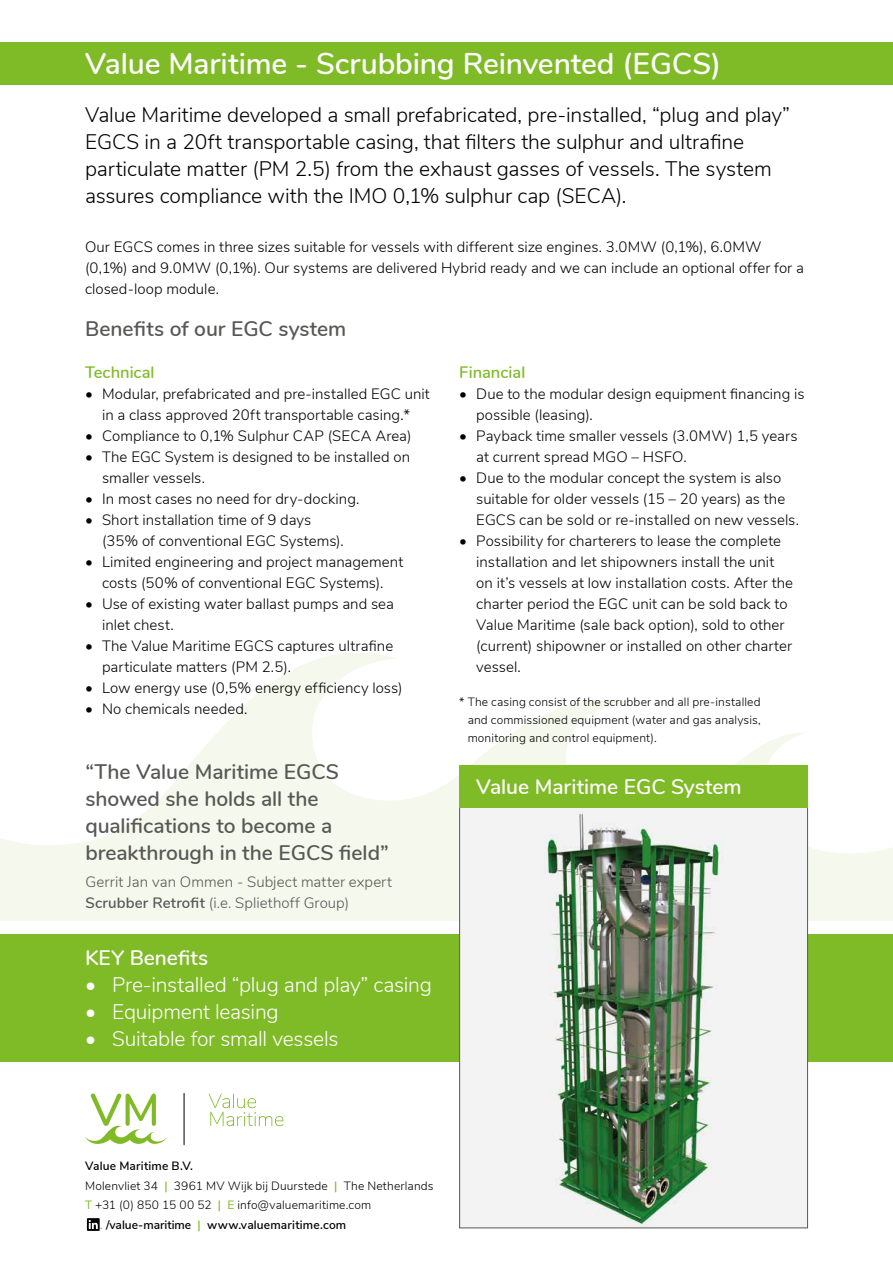
<style>
.page{position:relative;width:893px;height:1263px;background:#fff}
.page>*{position:absolute;margin:0;border:0;box-sizing:border-box;transform-origin:0 0}
.t1{font:600 30px "Nunito";letter-spacing:-.005em;color:#fff}
.t2{font:300 21px/27px "Nunito Sans";letter-spacing:-.005em;color:#000}
.t3{font:600 21px/27px "Nunito";letter-spacing:-.005em;color:#575756}
.t4{font:300 21px "Nunito";letter-spacing:-.015em;color:#fff}
.t5{font:600 21px "Nunito";letter-spacing:-.005em;color:#fff}
.t6{font:600 16.5px "Nunito";color:#7fba27}
.t7{font:300 15px/21px "Nunito Sans";letter-spacing:.005em;color:#000}
.t8{font:300 15px/21px "Nunito";letter-spacing:.005em;color:#575756}
.t9{font:300 12px/18px "Nunito Sans";letter-spacing:.015em;color:#000;text-align:justify}
.t10{font:600 12px "Nunito Sans";letter-spacing:.01em;color:#000}
.s1{font-weight:600}
.s2{font-weight:600;color:#7fba27}
.s3{font-weight:400;color:#7fba27}
.s4{color:#7fba27}
</style>
<div class="page">
<div style="left:0;top:935px;width:893px;height:127px;background:#7fba27"></div>
<svg style="left:0;top:653px;width:893px;height:267px"></svg>
<img style="left:461px;top:808px;width:345px;height:418px">
<svg style="left:87px;top:1218px;width:15px;height:13px"></svg>
<div style="left:0;top:43px;width:893px;height:42px;background:#7fba27"></div>
<svg style="left:209px;top:1094px;width:74px;height:32px"></svg>
<hr style="left:184px;top:1093px;width:1px;height:52px;background:#575756">
<svg style="left:85px;top:1093px;width:82px;height:51px"></svg>
<div style="left:459px;top:765px;width:349px;height:43px;background:#7fba27"></div>
<h1 class="t1" style="left:85px;top:42px;width:638px">Value Maritime - Scrubbing Reinvented (EGCS)</h1>
<p class="t2" style="left:85px;top:100px;width:706px">Value Maritime developed a small prefabricated, pre-installed, “plug and play” EGCS in a 20ft transportable casing, that filters the sulphur and ultrafine particulate matter (PM 2.5) from the exhaust gasses of vessels. The system assures compliance with the IMO 0,1% sulphur cap (SECA).</p>
<p class="t7" style="left:85px;top:235px;width:720px">Our EGCS comes in three sizes suitable for vessels with different size engines. 3.0MW (0,1%), 6.0MW (0,1%) and 9.0MW (0,1%). Our systems are delivered Hybrid ready and we can include an optional offer for a closed-loop module.</p>
<h2 class="t3" style="left:85px;top:314px;width:263px">Benefits of our EGC system</h2>
<p class="t6" style="left:85px;top:360px;width:71px">Technical</p>
<p class="t7" style="left:85px;top:382px;width:346px;text-align:center">• Modular, prefabricated and pre-installed EGC unit in a class approved 20ft transportable casing.*</p>
<p class="t7" style="left:85px;top:424px;width:328px">• Compliance to 0,1% Sulphur CAP (SECA Area)</p>
<p class="t7" style="left:102px;top:445px;width:310px;text-indent:-17px">• The EGC System is designed to be installed on smaller vessels.</p>
<p class="t7" style="left:85px;top:487px;width:276px">• In most cases no need for dry-docking.</p>
<p class="t7" style="left:102px;top:508px;width:243px;text-indent:-17px">• Short installation time of 9 days (35% of conventional EGC Systems).</p>
<p class="t7" style="left:85px;top:550px;width:320px;text-align:center">• Limited engineering and project management costs (50% of conventional EGC Systems).</p>
<p class="t7" style="left:102px;top:592px;width:293px;text-indent:-17px">• Use of existing water ballast pumps and sea inlet chest.</p>
<p class="t7" style="left:102px;top:634px;width:293px;text-indent:-17px">• The Value Maritime EGCS captures ultrafine particulate matters (PM 2.5).</p>
<p class="t7" style="left:85px;top:676px;width:319px">• Low energy use (0,5% energy efficiency loss)</p>
<p class="t7" style="left:85px;top:697px;width:164px">• No chemicals needed.</p>
<p class="t9" style="left:468px;top:692px;width:295px;text-indent:-8px">* The casing consist of the scrubber and all pre-installed and commissioned equipment (water and gas analysis, monitoring and control equipment).</p>
<p class="t6" style="left:459px;top:360px;width:68px">Financial</p>
<p class="t7" style="left:476px;top:382px;width:330px;text-indent:-17px">• Due to the modular design equipment financing is possible (leasing).</p>
<p class="t7" style="left:476px;top:424px;width:323px;text-indent:-17px">• Payback time smaller vessels (3.0MW) 1,5 years at current spread MGO – HSFO.</p>
<p class="t7" style="left:476px;top:466px;width:324px;text-indent:-17px">• Due to the modular concept the system is also suitable for older vessels (15 – 20 years) as the<br>EGCS can be sold or re-installed on new vessels.</p>
<p class="t7" style="left:476px;top:529px;width:318px;text-indent:-17px">• Possibility for charterers to lease the complete installation and let shipowners install the unit on it’s vessels at low installation costs. After the charter period the EGC unit can be sold back to Value Maritime (sale back option), sold to other (current) shipowner or installed on other charter vessel.</p>
<h2 class="t3" style="left:85px;top:756px;width:305px">“The Value Maritime EGCS showed she holds all the qualifications to become a breakthrough in the EGCS field”</h2>
<p class="t8" style="left:85px;top:870px;width:308px">Gerrit Jan van Ommen - Subject matter expert<br><span class="s1">Scrubber Retrofit</span> (i.e. Spliethoff Group)</p>
<h2 class="t5" style="left:85px;top:942px;width:125px">KEY Benefits</h2>
<h2 class="t4" style="left:85px;top:969px;width:348px">• Pre-installed “plug and play” casing</h2>
<h2 class="t4" style="left:85px;top:996px;width:195px">• Equipment leasing</h2>
<h2 class="t4" style="left:85px;top:1023px;width:255px">• Suitable for small vessels</h2>
<h2 class="t5" style="left:476px;top:771px;width:267px">Value Maritime EGC System</h2>
<p class="t10" style="left:85px;top:1157px;width:110px">Value Maritime B.V.</p>
<p class="t9" style="left:85px;top:1176px;width:350px">Molenvliet 34 <span class="s2">|</span> 3961 MV Wijk bij Duurstede <span class="s2">|</span> The Netherlands</p>
<p class="t9" style="left:85px;top:1195px;width:288px"><span class="s3">T</span> +31 (0) 850 15 00 52 <span class="s2">|</span> <span class="s3">E</span> info@valuemaritime.com</p>
<p class="t10" style="left:106px;top:1216px;width:241px">/value-maritime <span class="s4">|</span> www.valuemaritime.com</p>
</div>
